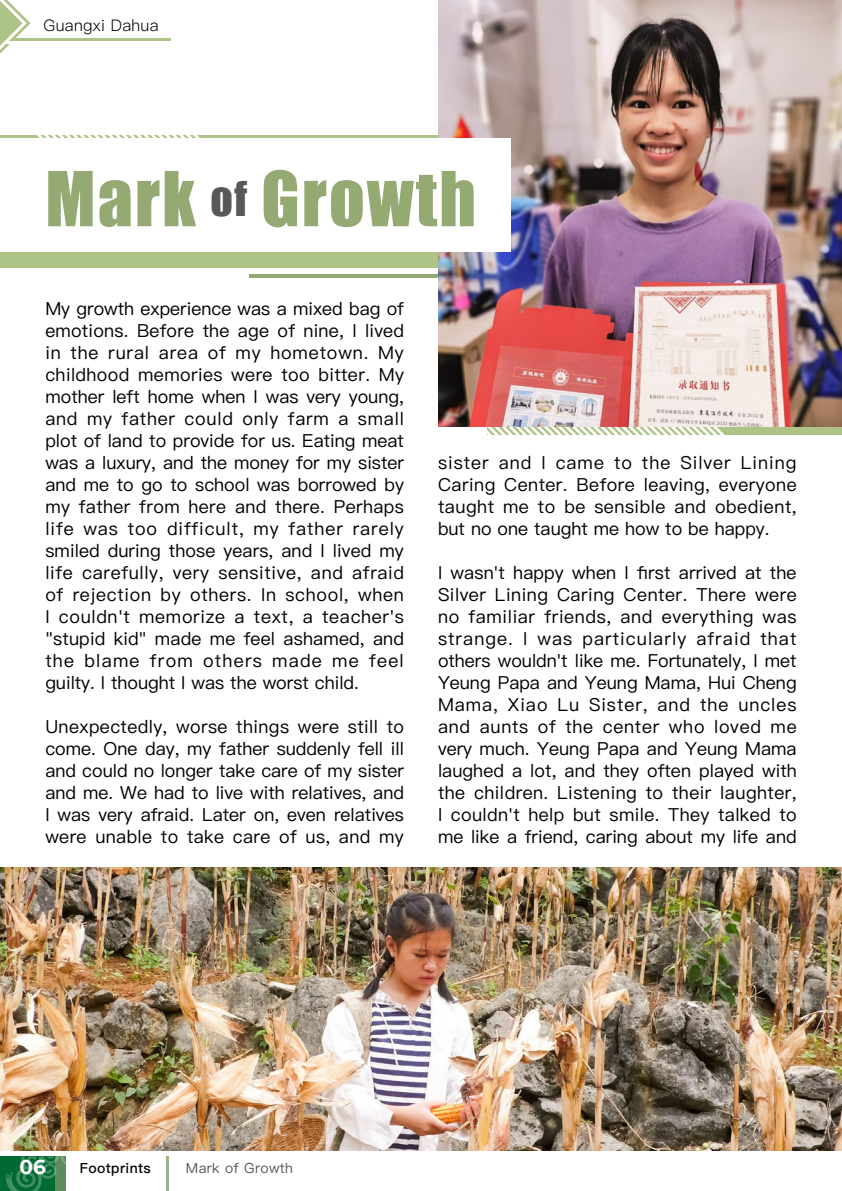
<style>
.page{position:relative;width:842px;height:1191px;background:#fff}
.page>*{position:absolute;margin:0;border:0;box-sizing:border-box;transform-origin:0 0}
.t1{font:70px "Impact";letter-spacing:.03em;color:#95a973}
.t2{font:700 20px "Montserrat Alternates";color:#fff}
.t3{font:18px/22px "Ping Fang TC";color:#000;text-align:justify}
.t4{font:300 16px "Ping Fang TC";letter-spacing:.02em;color:#000}
.t5{font:14px "Ping Fang TC";letter-spacing:.025em;color:#595757}
.t6{font:500 14px "Ping Fang TC";letter-spacing:.025em;color:#000}
.s1{font-size:44px;color:#595757}
</style>
<div class="page">
<div style="left:488px;top:404px;width:354px;height:30px;background:#aec486"></div>
<svg style="left:461px;top:426px;width:266px;height:9px"></svg>
<hr style="left:249px;top:274px;width:226px;height:4px;background:#95a973">
<div style="left:0;top:135px;width:499px;height:132px;background:#aec486"></div>
<img style="left:438px;top:0;width:404px;height:426px">
<img style="left:0;top:867px;width:842px;height:284px">
<div style="left:0;top:138px;width:510px;height:114px;background:#fff"></div>
<svg style="left:37px;top:135px;width:163px;height:3px"></svg>
<div style="left:0;top:1156px;width:58px;height:35px;background:#006a32"></div>
<hr style="left:166px;top:1156px;width:3px;height:35px;background:#9ab18f">
<svg style="left:6px;top:1156px;width:60px;height:35px"></svg>
<hr style="left:0;top:39px;width:170px;height:2px;background:#aec486">
<svg style="left:0;top:0;width:30px;height:54px"></svg>
<p class="t4" style="left:44px;top:15px;width:116px">Guangxi Dahua</p>
<h1 class="t1" style="left:45px;top:144px;width:432px">Mark <span class="s1">of</span> Growth</h1>
<p class="t3" style="left:45px;top:298px;width:360px">My growth experience was a mixed bag of emotions. Before the age of nine, I lived in the rural area of my hometown. My childhood memories were too bitter. My mother left home when I was very young, and my father could only farm a small plot of land to provide for us. Eating meat was a luxury, and the money for my sister and me to go to school was borrowed by my father from here and there. Perhaps life was too difficult, my father rarely smiled during those years, and I lived my life carefully, very sensitive, and afraid of rejection by others. In school, when I couldn't memorize a text, a teacher's "stupid kid" made me feel ashamed, and the blame from others made me feel guilty. I thought I was the worst child.</p>
<p class="t3" style="left:45px;top:715px;width:360px">Unexpectedly, worse things were still to come. One day, my father suddenly fell ill and could no longer take care of my sister and me. We had to live with relatives, and I was very afraid. Later on, even relatives were unable to take care of us, and my</p>
<p class="t3" style="left:438px;top:451px;width:360px">sister and I came to the Silver Lining Caring Center. Before leaving, everyone taught me to be sensible and obedient, but no one taught me how to be happy.</p>
<p class="t3" style="left:438px;top:561px;width:360px">I wasn't happy when I first arrived at the Silver Lining Caring Center. There were no familiar friends, and everything was strange. I was particularly afraid that others wouldn't like me. Fortunately, I met Yeung Papa and Yeung Mama, Hui Cheng Mama, Xiao Lu Sister, and the uncles and aunts of the center who loved me very much. Yeung Papa and Yeung Mama laughed a lot, and they often played with the children. Listening to their laughter, I couldn't help but smile. They talked to me like a friend, caring about my life and</p>
<p class="t2" style="left:19px;top:1153px;width:28px">06</p>
<p class="t6" style="left:80px;top:1159px;width:72px">Footprints</p>
<p class="t5" style="left:186px;top:1159px;width:109px">Mark of Growth</p>
</div>
